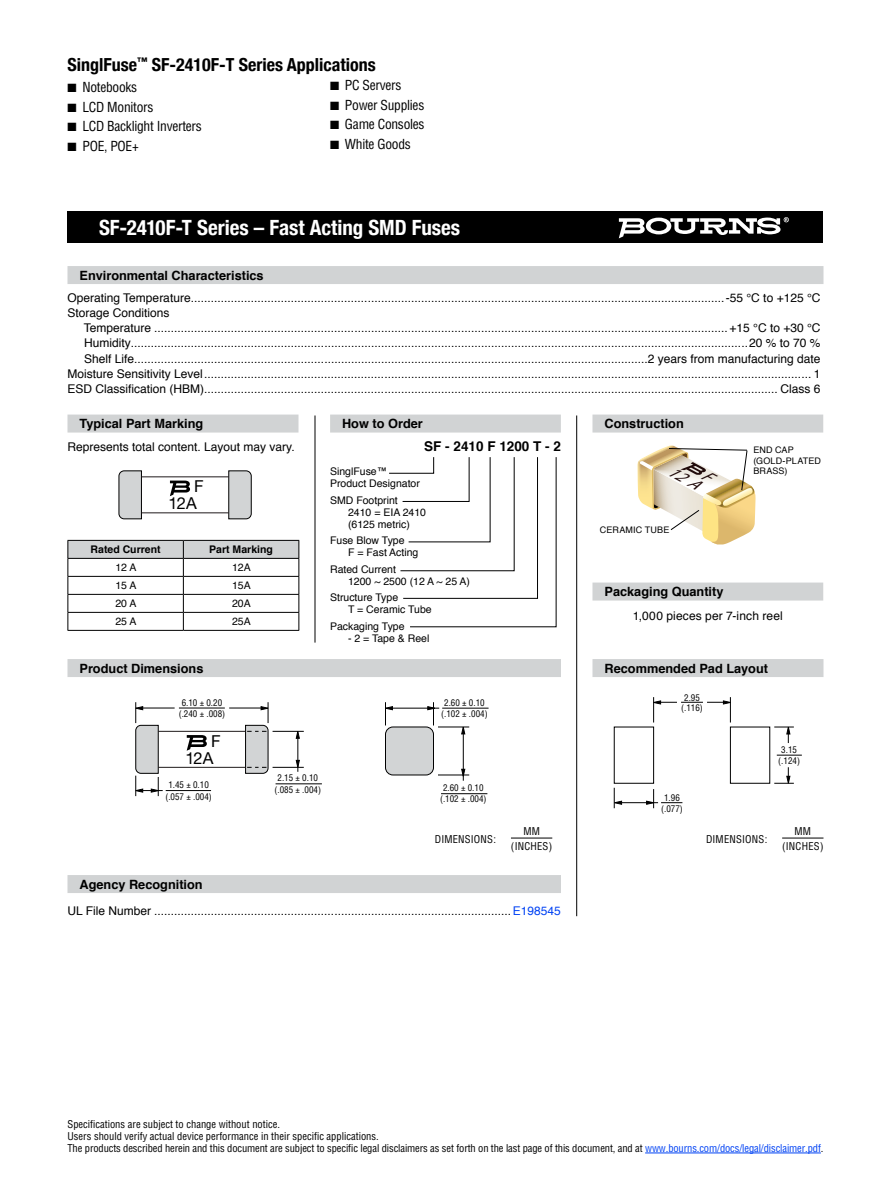
<style>
.page{position:relative;width:891px;height:1188px;background:#fff}
.page>*{position:absolute;margin:0;border:0;box-sizing:border-box;transform-origin:0 0}
.t1{font:700 condensed 21px "Helvetica Neue";color:#fff}
.t2{font:700 condensed 18px "Helvetica Neue";color:#000}
.t3{font:16.5px "Helvetica Neue";letter-spacing:-.025em;color:#000}
.t4{font:condensed 13.5px "Helvetica";letter-spacing:-.02em;color:#000}
.t5{font:700 13.5px "Helvetica";color:#000}
.t6{font:700 12.75px "Helvetica";color:#000}
.t7{font:12px/15.3px "Helvetica";color:#000}
.t8{font:12px "Helvetica";color:#0042f4}
.t9{font:condensed 10.5px/12px "Helvetica";color:#000}
.t10{font:10.5px/12px "Helvetica";color:#000}
.t11{font:condensed 10.5px/15px "Helvetica";letter-spacing:.02em;color:#000;text-align:center}
.t12{font:700 10.5px "Helvetica";color:#000}
.t13{font:condensed 9px/11.2px "Helvetica";color:#000;text-align:center}
.t14{font:9px/10.8px "Helvetica";letter-spacing:.015em;color:#000}
.s1{color:#0042f4}
</style>
<div class="page">
<div style="left:68px;top:212px;width:756px;height:31px;background:#000"></div>
<svg style="left:619px;top:217px;width:170px;height:21px"></svg>
<hr style="left:315px;top:416px;width:1px;height:227px;background:#000">
<hr style="left:576px;top:416px;width:1px;height:500px;background:#000">
<div style="left:330px;top:415px;width:231px;height:18px;background:#d1d3d4"></div>
<svg style="left:389px;top:457px;width:168px;height:171px"></svg>
<div style="left:68px;top:415px;width:230px;height:18px;background:#d1d3d4"></div>
<svg style="left:118px;top:470px;width:24px;height:50px"></svg>
<svg style="left:228px;top:470px;width:24px;height:50px"></svg>
<hr style="left:141px;top:476px;width:88px;height:1px;background:#1f191a">
<hr style="left:141px;top:512px;width:88px;height:1px;background:#1f191a">
<svg style="left:170px;top:481px;width:20px;height:15px"></svg>
<div style="left:592px;top:583px;width:231px;height:18px;background:#d1d3d4"></div>
<div style="left:592px;top:415px;width:231px;height:18px;background:#d1d3d4"></div>
<div style="left:68px;top:266px;width:756px;height:18px;background:#d1d3d4"></div>
<div style="left:68px;top:659px;width:493px;height:18px;background:#d1d3d4"></div>
<div style="left:592px;top:659px;width:232px;height:18px;background:#d1d3d4"></div>
<div style="left:386px;top:727px;width:48px;height:48px;background:#d2d4d5;border-radius:8px"></div>
<div style="left:385px;top:727px;width:49px;height:48px;border:1px solid #000;border-radius:8px"></div>
<hr style="left:158px;top:731px;width:88px;height:1px;background:#1f191a">
<hr style="left:158px;top:767px;width:88px;height:1px;background:#1f191a">
<svg style="left:187px;top:735px;width:20px;height:16px"></svg>
<hr style="left:142px;top:708px;width:33px;height:1px;background:#000">
<hr style="left:229px;top:708px;width:33px;height:1px;background:#000">
<hr style="left:179px;top:708px;width:46px;height:1px;background:#000">
<hr style="left:393px;top:708px;width:46px;height:1px;background:#000">
<svg style="left:296px;top:730px;width:4px;height:9px"></svg>
<svg style="left:296px;top:760px;width:4px;height:9px"></svg>
<hr style="left:297px;top:738px;width:1px;height:34px;background:#000">
<svg style="left:135px;top:702px;width:28px;height:94px"></svg>
<svg style="left:461px;top:726px;width:4px;height:8px"></svg>
<svg style="left:461px;top:769px;width:4px;height:9px"></svg>
<hr style="left:463px;top:734px;width:1px;height:47px;background:#000">
<hr style="left:166px;top:790px;width:45px;height:1px;background:#000">
<hr style="left:273px;top:731px;width:31px;height:1px;background:#000">
<hr style="left:438px;top:727px;width:31px;height:1px;background:#000">
<hr style="left:438px;top:775px;width:31px;height:1px;background:#000">
<hr style="left:273px;top:767px;width:31px;height:1px;background:#000">
<svg style="left:245px;top:702px;width:24px;height:72px"></svg>
<hr style="left:276px;top:783px;width:46px;height:1px;background:#000">
<hr style="left:442px;top:708px;width:47px;height:1px;background:#000">
<hr style="left:441px;top:793px;width:46px;height:1px;background:#000">
<svg style="left:385px;top:702px;width:8px;height:23px"></svg>
<svg style="left:427px;top:702px;width:10px;height:23px"></svg>
<div style="left:614px;top:727px;width:40px;height:57px;border:1px solid #000"></div>
<div style="left:730px;top:727px;width:40px;height:57px;border:1px solid #000"></div>
<svg style="left:613px;top:788px;width:9px;height:20px"></svg>
<svg style="left:646px;top:789px;width:9px;height:19px"></svg>
<hr style="left:622px;top:802px;width:36px;height:1px;background:#000">
<svg style="left:661px;top:802px;width:21px;height:1px"></svg>
<svg style="left:653px;top:697px;width:78px;height:26px"></svg>
<svg style="left:777px;top:755px;width:25px;height:1px"></svg>
<svg style="left:774px;top:726px;width:20px;height:17px"></svg>
<svg style="left:774px;top:767px;width:20px;height:17px"></svg>
<hr style="left:511px;top:838px;width:41px;height:1px;background:#000">
<hr style="left:782px;top:838px;width:41px;height:1px;background:#000">
<hr style="left:645px;top:1153px;width:176px;height:1px;background:#0042f4">
<svg style="left:68px;top:540px;width:231px;height:90px"></svg>
<hr style="left:68px;top:630px;width:115px;height:1px;background:#000">
<hr style="left:183px;top:630px;width:116px;height:1px;background:#000">
<img style="left:638px;top:461px;width:1px;height:37px">
<div style="left:68px;top:875px;width:493px;height:18px;background:#d1d3d4"></div>
<svg style="left:639px;top:446px;width:117px;height:98px"></svg>
<h2 class="t2" style="left:68px;top:50px;width:310px">SinglFuse<sup>™</sup> SF-2410F-T Series Applications</h2>
<p class="t4" style="left:68px;top:79px;width:71px">■ Notebooks</p>
<p class="t4" style="left:68px;top:98px;width:87px">■ LCD Monitors</p>
<p class="t4" style="left:68px;top:118px;width:136px">■ LCD Backlight Inverters</p>
<p class="t4" style="left:68px;top:137px;width:73px">■ POE, POE+</p>
<p class="t4" style="left:330px;top:77px;width:73px">■ PC Servers</p>
<p class="t4" style="left:330px;top:96px;width:96px">■ Power Supplies</p>
<p class="t4" style="left:330px;top:116px;width:96px">■ Game Consoles</p>
<p class="t4" style="left:330px;top:135px;width:82px">■ White Goods</p>
<h1 class="t1" style="left:99px;top:210px;width:363px">SF-2410F-T Series – Fast Acting SMD Fuses</h1>
<p class="t6" style="left:80px;top:265px;width:186px">Environmental Characteristics</p>
<p class="t7" style="left:68px;top:290px;width:754px">Operating Temperature................................................................................................................................................................-55 °C to +125 °C<br>Storage Conditions</p>
<p class="t7" style="left:68px;top:321px;width:754px;text-align:right">Temperature ............................................................................................................................................................................+15 °C to +30 °C Humidity.........................................................................................................................................................................................20 % to 70 % Shelf Life..........................................................................................................................................................2 years from manufacturing date Moisture Sensitivity Level...................................................................................................................................................................................... 1<br>ESD Classification (HBM)............................................................................................................................................................................ Class 6</p>
<p class="t6" style="left:80px;top:413px;width:125px">Typical Part Marking</p>
<p class="t7" style="left:68px;top:439px;width:229px">Represents total content. Layout may vary.</p>
<h3 class="t3" style="left:194px;top:477px;width:11px">F</h3>
<h3 class="t3" style="left:169px;top:494px;width:30px">12A</h3>
<p class="t12" style="left:91px;top:541px;width:72px">Rated Current</p>
<p class="t12" style="left:209px;top:541px;width:65px">Part Marking</p>
<p class="t10" style="left:115px;top:562px;width:23px">12 A</p>
<p class="t10" style="left:232px;top:562px;width:20px">12A</p>
<p class="t10" style="left:115px;top:580px;width:23px">15 A</p>
<p class="t10" style="left:232px;top:580px;width:20px">15A</p>
<p class="t10" style="left:115px;top:598px;width:23px">20 A</p>
<p class="t10" style="left:232px;top:598px;width:20px">20A</p>
<p class="t10" style="left:115px;top:616px;width:23px">25 A</p>
<p class="t10" style="left:232px;top:616px;width:20px">25A</p>
<p class="t6" style="left:342px;top:413px;width:82px">How to Order</p>
<p class="t5" style="left:424px;top:435px;width:138px">SF - 2410 F 1200 T - 2</p>
<p class="t10" style="left:330px;top:466px;width:91px">SinglFuse™<br>Product Designator</p>
<p class="t10" style="left:348px;top:494px;width:79px;text-indent:-18px">SMD Footprint<br>2410 = EIA 2410 (6125 metric)</p>
<p class="t10" style="left:348px;top:535px;width:72px;text-indent:-18px">Fuse Blow Type<br>F = Fast Acting</p>
<p class="t10" style="left:348px;top:563px;width:124px;text-indent:-18px">Rated Current<br>1200 ~ 2500 (12 A ~ 25 A)</p>
<p class="t10" style="left:348px;top:592px;width:85px;text-indent:-18px">Structure Type<br>T = Ceramic Tube</p>
<p class="t10" style="left:330px;top:620px;width:76px">Packaging Type</p>
<p class="t10" style="left:348px;top:632px;width:83px">- 2 = Tape &amp; Reel</p>
<p class="t6" style="left:604px;top:413px;width:81px">Construction</p>
<p class="t14" style="left:600px;top:525px;width:13px">Ceramic</p>
<p class="t14" style="left:645px;top:525px;width:19px">Tube</p>
<p class="t14" style="left:753px;top:444px;width:69px">END CAP (GOLD-PLATED<br>BRASS)</p>
<p class="t6" style="left:604px;top:581px;width:121px">Packaging Quantity</p>
<p class="t7" style="left:633px;top:609px;width:152px">1,000 pieces per 7-inch reel</p>
<p class="t6" style="left:80px;top:658px;width:125px">Product Dimensions</p>
<p class="t6" style="left:604px;top:658px;width:165px">Recommended Pad Layout</p>
<p class="t13" style="left:179px;top:698px;width:48px;line-height:10.5px">6.10 ± 0.20 (.240 ± .008)</p>
<h3 class="t3" style="left:211px;top:731px;width:11px">F</h3>
<h3 class="t3" style="left:185px;top:748px;width:30px">12A</h3>
<p class="t13" style="left:165px;top:779px;width:48px">1.45 ± 0.10 (.057 ± .004)</p>
<p class="t13" style="left:275px;top:772px;width:48px">2.15 ± 0.10 (.085 ± .004)</p>
<p class="t6" style="left:80px;top:874px;width:125px">Agency Recognition</p>
<p class="t13" style="left:441px;top:697px;width:48px">2.60 ± 0.10 (.102 ± .004)</p>
<p class="t13" style="left:440px;top:782px;width:48px">2.60 ± 0.10 (.102 ± .004)</p>
<p class="t13" style="left:681px;top:692px;width:23px;line-height:10.5px">2.95 (.116)</p>
<p class="t13" style="left:661px;top:792px;width:23px">1.96 (.077)</p>
<p class="t13" style="left:778px;top:744px;width:23px">3.15 (.124)</p>
<p class="t11" style="left:435px;top:831px;width:63px">DIMENSIONS:</p>
<p class="t11" style="left:511px;top:824px;width:43px">MM (INCHES)</p>
<p class="t11" style="left:706px;top:831px;width:63px">DIMENSIONS:</p>
<p class="t11" style="left:782px;top:824px;width:43px">MM (INCHES)</p>
<p class="t7" style="left:68px;top:904px;width:85px">UL File Number</p>
<p class="t8" style="left:513px;top:902px;width:50px">E198545</p>
<p class="t9" style="left:68px;top:1118px;width:757px">Specifications are subject to change without notice.<br>Users should verify actual device performance in their specific applications.<br>The products described herein and this document are subject to specific legal disclaimers as set forth on the last page of this document, and at <span class="s1">www.bourns.com/docs/legal/disclaimer.pdf</span>.</p>
</div>
